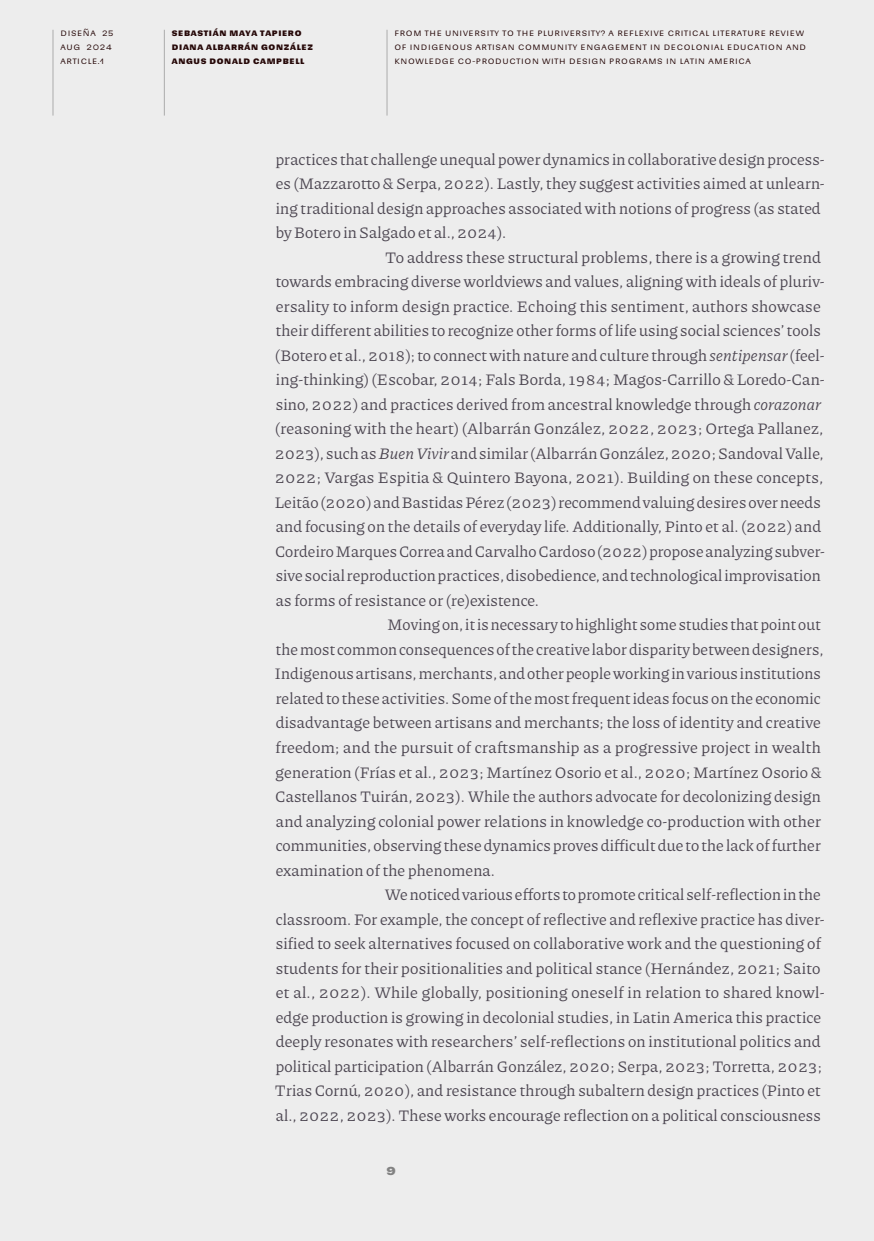
<style>
.page{position:relative;width:874px;height:1241px;background:#fff}
.page>*{position:absolute;margin:0;border:0;box-sizing:border-box;transform-origin:0 0}
.t1{font:16.1px "Piazzolla";letter-spacing:.01em;color:#4c4651}
.t2{font:700 14px "Sudamerican Grotesk QF";color:#828282}
.t3{font:9.62px/14px "Sudamerican Grotesk QF";letter-spacing:.07em;color:#260808}
.t4{font:700 9.62px/14px "Sudamerican Grotesk QF";letter-spacing:.07em;color:#260808}
.s1{font-style:italic}
</style>
<div class="page">
<div style="left:0;top:0;width:873px;height:1240px;background:#ededed"></div>
<hr style="left:52px;top:30px;width:1px;height:85px;background:#ababab">
<hr style="left:164px;top:30px;width:1px;height:85px;background:#ababab">
<hr style="left:386px;top:30px;width:1px;height:85px;background:#ababab">
<p class="t3" style="left:60px;top:25px;width:54px">Diseña 25<br>Aug 2024 article.1</p>
<p class="t4" style="left:172px;top:25px;width:142px">Sebastián Maya Tapiero<br>Diana Albarrán González<br>Angus Donald Campbell</p>
<p class="t3" style="left:394px;top:25px;width:411px">From the University to the Plu riversity? A Reflexive Critical Literatu re Review of I ndigenous Artisan Community Engagement in Decolonial Educa</p>
<p class="t3" style="left:760px;top:39px;width:47px">tion and</p>
<p class="t3" style="left:394px;top:53px;width:351px">Knowledge Co-Production with D esign Programs in Latin America</p>
<p class="t1" style="left:275px;top:149px;width:550px">practices that challenge unequal power dynamics in collaborative design process-</p>
<p class="t1" style="left:275px;top:173px;width:550px">es (Mazzarotto &amp; Serpa, 2022). Lastly, they suggest activities aimed at unlearn-</p>
<p class="t1" style="left:275px;top:198px;width:546px">ing traditional design approaches associated with notions of progress (as stated</p>
<p class="t1" style="left:275px;top:222px;width:232px">by Botero in Salgado et al., 2024).</p>
<p class="t1" style="left:385px;top:247px;width:437px">To address these structural problems, there is a growing trend</p>
<p class="t1" style="left:275px;top:271px;width:550px">towards embracing diverse worldviews and values, aligning with ideals of pluriv-</p>
<p class="t1" style="left:275px;top:296px;width:546px">ersality to inform design practice. Echoing this sentiment, authors showcase</p>
<p class="t1" style="left:275px;top:320px;width:546px">their different abilities to recognize other forms of life using social sciences’ tools</p>
<p class="t1" style="left:275px;top:345px;width:550px">(Botero et al., 2018); to connect with nature and culture through <span class="s1">sentipensar</span> (feel-</p>
<p class="t1" style="left:275px;top:369px;width:550px">ing-thinking) (Escobar, 2014; Fals Borda, 1984; Magos-Carrillo &amp; Loredo-Can-</p>
<p class="t1" style="left:275px;top:394px;width:546px">sino, 2022) and practices derived from ancestral knowledge through <span class="s1">cora zonar</span></p>
<p class="t1" style="left:275px;top:418px;width:549px">(reasoning with the heart) (Albarrán González, 2022, 2023; Ortega Pallanez,</p>
<p class="t1" style="left:275px;top:443px;width:550px">2023), such as <span class="s1">Buen Vivir</span> and similar (Albarrán González, 2020; Sandoval Valle,</p>
<p class="t1" style="left:275px;top:467px;width:549px">2022; Vargas Espitia &amp; Quintero Bayona, 2021). Building on these concepts,</p>
<p class="t1" style="left:275px;top:492px;width:547px">Leitão (2020) and Bastidas Pérez (2023) recommend valuing desires over needs</p>
<p class="t1" style="left:276px;top:516px;width:546px">and focusing on the details of everyday life. Additionally, Pinto et al. (2022) and</p>
<p class="t1" style="left:275px;top:541px;width:550px">Cordeiro Marques Correa and Carvalho Cardoso (2022) propose analyzing subver-</p>
<p class="t1" style="left:275px;top:565px;width:546px">sive social reproduction practices, disobedience, and technological improvisation</p>
<p class="t1" style="left:276px;top:590px;width:264px">as forms of resistance or (re)existence.</p>
<p class="t1" style="left:387px;top:614px;width:435px">Movi ng on, it is necessary to highlight some studies that point out</p>
<p class="t1" style="left:275px;top:639px;width:549px">the most common consequences of the creative labor disparity between designers,</p>
<p class="t1" style="left:275px;top:663px;width:547px">Indigenous artisans, merchants, and other people working in various institutions</p>
<p class="t1" style="left:275px;top:688px;width:546px">related to these activities. Some of the most frequent ideas focus on the economic</p>
<p class="t1" style="left:275px;top:712px;width:546px">disadvantage between artisans and merchants; the loss of identity and creative</p>
<p class="t1" style="left:275px;top:737px;width:546px">freedom; and the pursuit of craftsmanship as a progressive project in wealth</p>
<p class="t1" style="left:275px;top:761px;width:547px">generation (Frías et al., 2023; Martínez Osorio et al., 2020; Martínez Osorio &amp;</p>
<p class="t1" style="left:275px;top:786px;width:547px">Castellanos Tuirán, 2023). While the authors advocate for decolonizing design</p>
<p class="t1" style="left:276px;top:810px;width:546px">and analyzing colonial power relations in knowledge co-production with other</p>
<p class="t1" style="left:275px;top:835px;width:546px">communities, observing these dynamics proves difficult due to the lack of further</p>
<p class="t1" style="left:275px;top:859px;width:221px">examination of the phenomena.</p>
<p class="t1" style="left:384px;top:884px;width:437px">We noticed various efforts to promote critical self-reflection in the</p>
<p class="t1" style="left:275px;top:908px;width:550px">classroom. For example, the concept of reflective and reflexive practice has diver-</p>
<p class="t1" style="left:275px;top:933px;width:546px">sified to seek alternatives focused on collaborative work and the questioning of</p>
<p class="t1" style="left:275px;top:957px;width:546px">students for their positionalities and political stance (Hernández, 2021; Saito</p>
<p class="t1" style="left:275px;top:982px;width:550px">et al., 2022). While globally, positioning oneself in relation to shared knowl-</p>
<p class="t1" style="left:275px;top:1006px;width:546px">edge production is growing in decolonial studies, in Latin America this practice</p>
<p class="t1" style="left:275px;top:1031px;width:546px">deeply resonates with researchers’ self-reflections on institutional politics and</p>
<p class="t1" style="left:275px;top:1055px;width:547px">political participation (Albarrán González, 2020; Serpa, 2023; Torretta, 2023;</p>
<p class="t1" style="left:275px;top:1080px;width:547px">Trias Cornú, 2020), and resistance through subaltern design practices (Pinto et</p>
<p class="t1" style="left:276px;top:1104px;width:546px">al., 2022, 2023). These works encourage reflection on a political consciousness</p>
<p class="t2" style="left:386px;top:1158px;width:11px">9</p>
</div>
